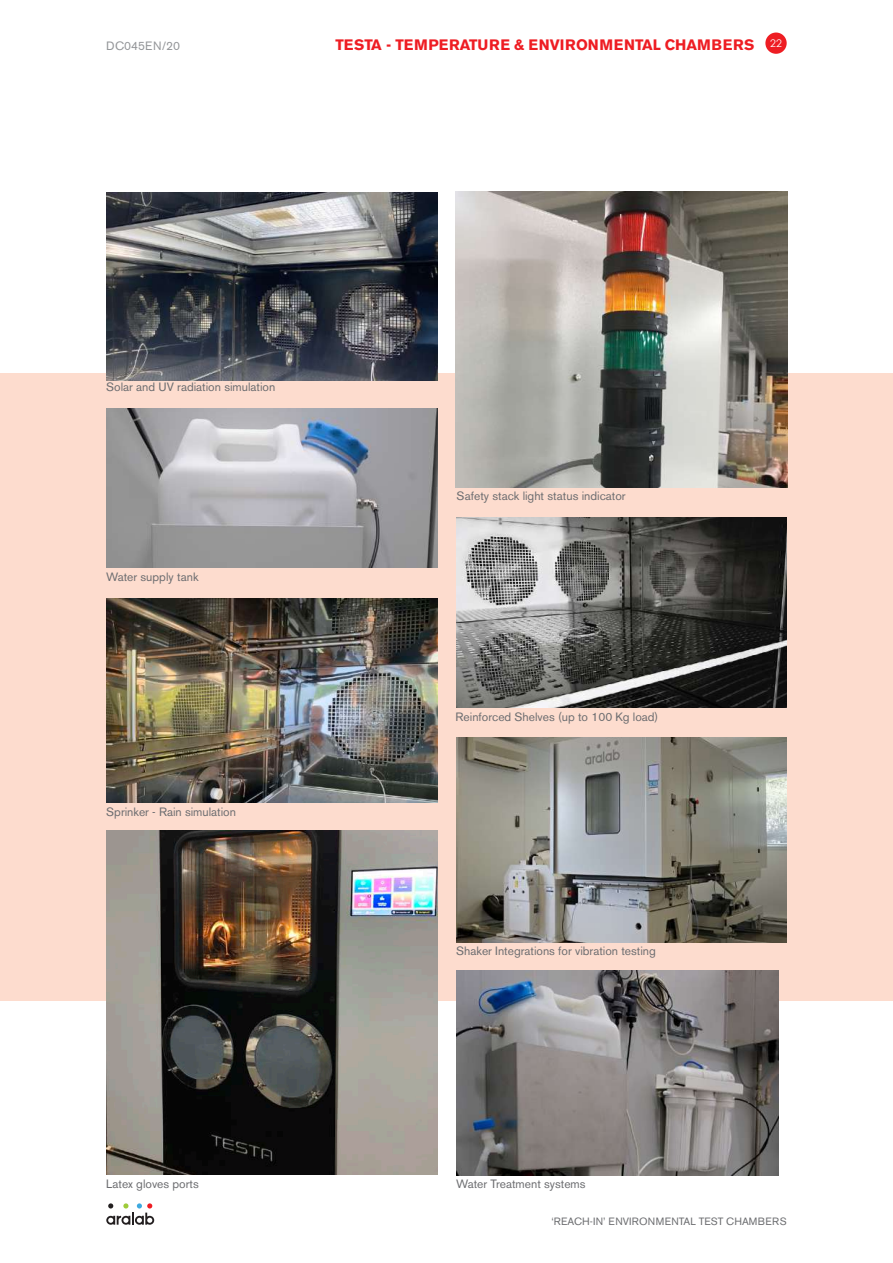
<style>
.page{position:relative;width:893px;height:1263px;background:#fff}
.page>*{position:absolute;margin:0;border:0;box-sizing:border-box;transform-origin:0 0}
.t1{font:700 15px "Akzidenz Grotesk BE";color:#ee1d23}
.t2{font:12px "Akzidenz Grotesk BE";color:#6c6d70}
.t3{font:12px "Akzidenz Grotesk BE";color:#939598}
.t4{font:10.5px "Akzidenz Grotesk BE";letter-spacing:.02em;color:#6c6d70}
</style>
<div class="page">
<div style="left:765px;top:33px;width:22px;height:21px;background:#ee1d23;border-radius:50%"></div>
<svg style="left:106px;top:1203px;width:48px;height:22px"></svg>
<div style="left:0;top:373px;width:893px;height:627px;background:#fddcce"></div>
<img style="left:106px;top:831px;width:332px;height:344px">
<img style="left:456px;top:517px;width:331px;height:190px">
<img style="left:456px;top:191px;width:331px;height:296px">
<img style="left:456px;top:738px;width:331px;height:205px">
<img style="left:106px;top:193px;width:332px;height:187px">
<img style="left:106px;top:598px;width:332px;height:205px">
<img style="left:456px;top:971px;width:323px;height:204px">
<img style="left:106px;top:409px;width:332px;height:159px">
<p class="t3" style="left:106px;top:39px;width:75px">DC045EN/20</p>
<p class="t1" style="left:335px;top:36px;width:448px">TESTA - TEMPERATURE &amp; ENVIRONMENTAL CHAMBERS <sup>22</sup></p>
<p class="t2" style="left:106px;top:380px;width:171px">Solar and UV radiation simulation</p>
<p class="t2" style="left:106px;top:569px;width:94px">Water supply tank</p>
<p class="t2" style="left:106px;top:804px;width:131px">Sprinker - Rain simulation</p>
<p class="t2" style="left:106px;top:1177px;width:94px">Latex gloves ports</p>
<p class="t2" style="left:457px;top:488px;width:171px">Safety stack light status indicator</p>
<p class="t2" style="left:456px;top:709px;width:204px">Reinforced Shelves (up to 100 Kg load)</p>
<p class="t2" style="left:456px;top:944px;width:201px">Shaker Integrations for vibration testing</p>
<p class="t2" style="left:456px;top:1177px;width:131px">Water Treatment systems</p>
<p class="t4" style="left:551px;top:1215px;width:237px">‘REACH-IN’ ENVIRONMENTAL TEST CHAMBERS</p>
</div>
